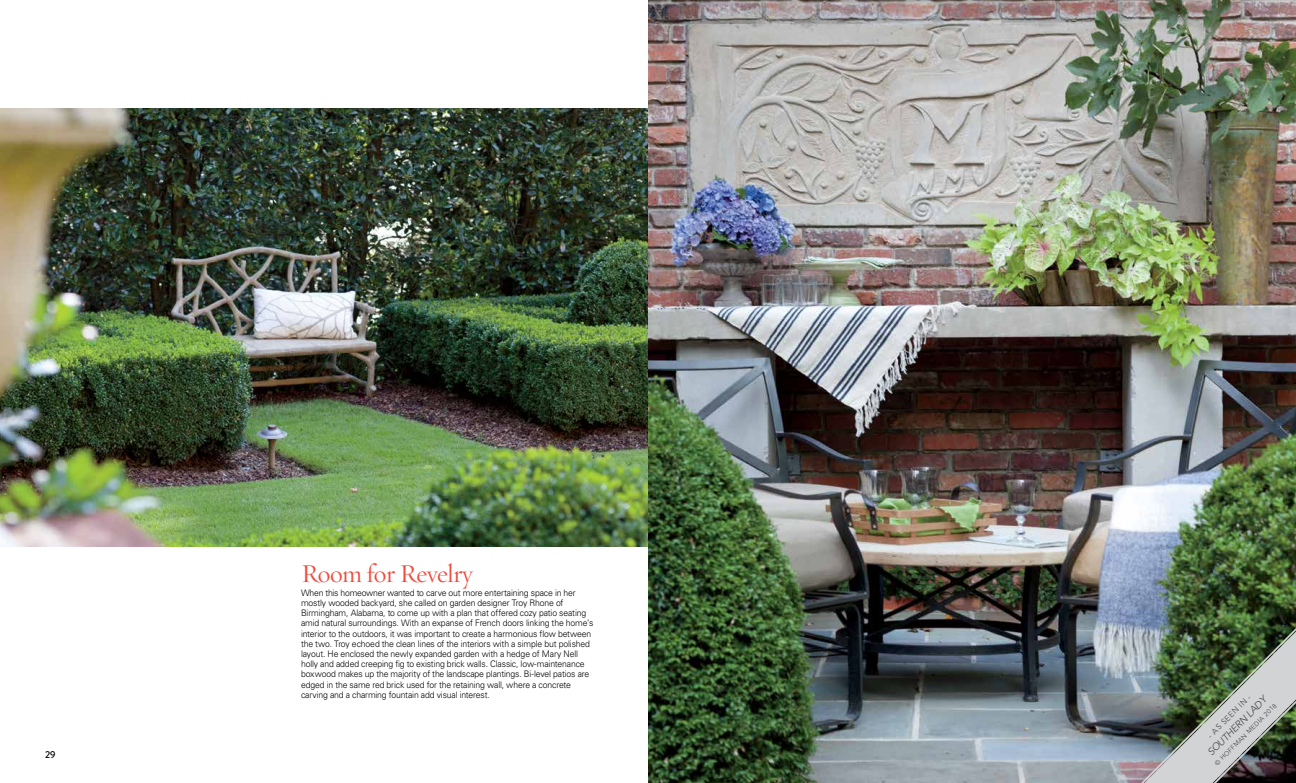
<style>
.page{position:relative;width:1296px;height:783px;background:#fff}
.page>*{position:absolute;margin:0;border:0;box-sizing:border-box;transform-origin:0 0}
.t1{font:26px "Requiem Display HTF Roman";letter-spacing:-.02em;color:#f04b3e}
.t2{font:italic 10px "Avenir";color:#4d4d4f}
.t3{font:500 10px "Brandon Grotesque";color:#000}
.t4{font:300 9px/10.2px "Univers";letter-spacing:-.015em;color:#000;scale:.96 1}
.t5{font:8px "Avenir";color:#4d4d4f}
.t6{font:6.5px "Avenir";color:#4d4d4f}
</style>
<div class="page">
<img style="left:648px;top:0;width:648px;height:783px">
<img style="left:0;top:108px;width:648px;height:438px">
<img style="left:1117px;top:613px;width:179px;height:170px">
<p class="t3" style="left:45px;top:747px;width:12px">29</p>
<h1 class="t1" style="left:301px;top:558px;width:173px">Room for Revelry</h1>
<p class="t4" style="left:301px;top:587px;width:306px">When this homeowner wanted to carve out more entertaining space in her mostly wooded backyard, she called on garden designer Troy Rhone of Birmingham, Alabama, to come up with a plan that offered cozy patio seating amid natural surroundings. With an expanse of French doors linking the home’s interior to the outdoors, it was important to create a harmonious flow between the two. Troy echoed the clean lines of the interiors with a simple but polished layout. He enclosed the newly expanded garden with a hedge of Mary Nell holly and added creeping fig to existing brick walls. Classic, low-maintenance boxwood makes up the majority of the landscape plantings. Bi-level patios are edged in the same red brick used for the retaining wall, where a concrete carving and a charming fountain add visual interest.</p>
<p class="t2" style="left:1205px;top:749px;width:80px;rotate:-45deg">SOUTHERN LADY</p>
<p class="t5" style="left:1206px;top:733px;width:59px;rotate:-45deg">- AS SEEN IN -</p>
<p class="t6" style="left:1213px;top:762px;width:86px;rotate:-45deg">© HOFFMAN MEDIA 2018</p>
</div>
